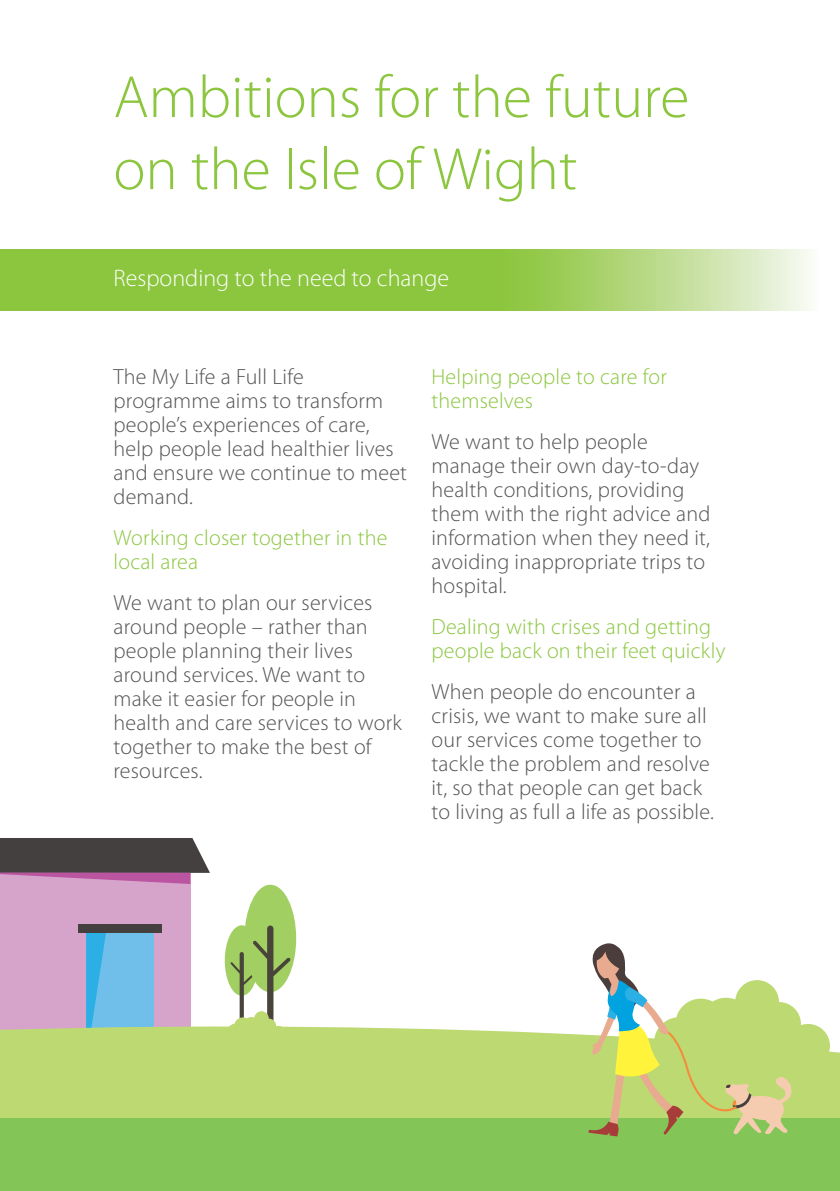
<style>
.page{position:relative;width:840px;height:1191px;background:#fff}
.page>*{position:absolute;margin:0;border:0;box-sizing:border-box;transform-origin:0 0}
.t1{font:300 60px/72px "Myriad Pro";color:#8bc63e}
.t2{font:300 24px "Myriad Pro";color:#fff}
.New_Body_Copy{font:300 22px/24px "Myriad Pro";letter-spacing:.01em;color:#545354}
.New_Body_Copy-2{font:300 22px/24px "Myriad Pro";letter-spacing:.01em;color:#8bc63e}
</style>
<div class="page">
<div style="left:0;top:855px;width:190px;height:207px;background:#d6a4ca"></div>
<div style="left:86px;top:927px;width:67px;height:135px;background:#70bfeb"></div>
<div style="left:78px;top:924px;width:83px;height:9px;background:#454040"></div>
<svg style="left:86px;top:933px;width:20px;height:74px"></svg>
<svg style="left:0;top:838px;width:210px;height:46px;background:#6b5663"></svg>
<div style="left:225px;top:925px;width:33px;height:70px;background:#a2cf62;border-radius:50%"></div>
<div style="left:244px;top:884px;width:52px;height:108px;background:#a2cf62;border-radius:50%"></div>
<svg style="left:227px;top:925px;width:63px;height:82px"></svg>
<svg style="left:0;top:1007px;width:839px;height:112px;fill:#bdd972"></svg>
<div style="left:0;top:1119px;width:839px;height:72px;background:#83c557"></div>
<svg style="left:587px;top:943px;width:242px;height:193px"></svg>
<svg style="left:0;top:249px;width:811px;height:61px;background:#9dce5d"></svg>
<p class="t1" style="left:113px;top:62px;width:577px">Ambitions for the future on the Isle of Wight</p>
<p class="t2" style="left:113px;top:265px;width:337px">Responding to the need to change</p>
<p class="New_Body_Copy" style="left:113px;top:365px;width:295px">The My Life a Full Life programme aims to transform people’s experiences of care, help people lead healthier lives and ensure we continue to meet demand.</p>
<p class="New_Body_Copy-2" style="left:113px;top:526px;width:275px">Working closer together in the local area</p>
<p class="New_Body_Copy" style="left:113px;top:591px;width:290px">We want to plan our services around people – rather than people planning their lives around services. We want to make it easier for people in health and care services to work together to make the best of resources.</p>
<p class="New_Body_Copy-2" style="left:431px;top:365px;width:237px">Helping people to care for themselves</p>
<p class="New_Body_Copy" style="left:431px;top:430px;width:280px">We want to help people manage their own day-to-day health conditions, providing them with the right advice and information when they need it, avoiding inappropriate trips to hospital.</p>
<p class="New_Body_Copy-2" style="left:431px;top:615px;width:295px">Dealing with crises and getting people back on their feet quickly</p>
<p class="New_Body_Copy" style="left:431px;top:680px;width:284px">When people do encounter a crisis, we want to make sure all our services come together to tackle the problem and resolve it, so that people can get back to living as full a life as possible.</p>
</div>
